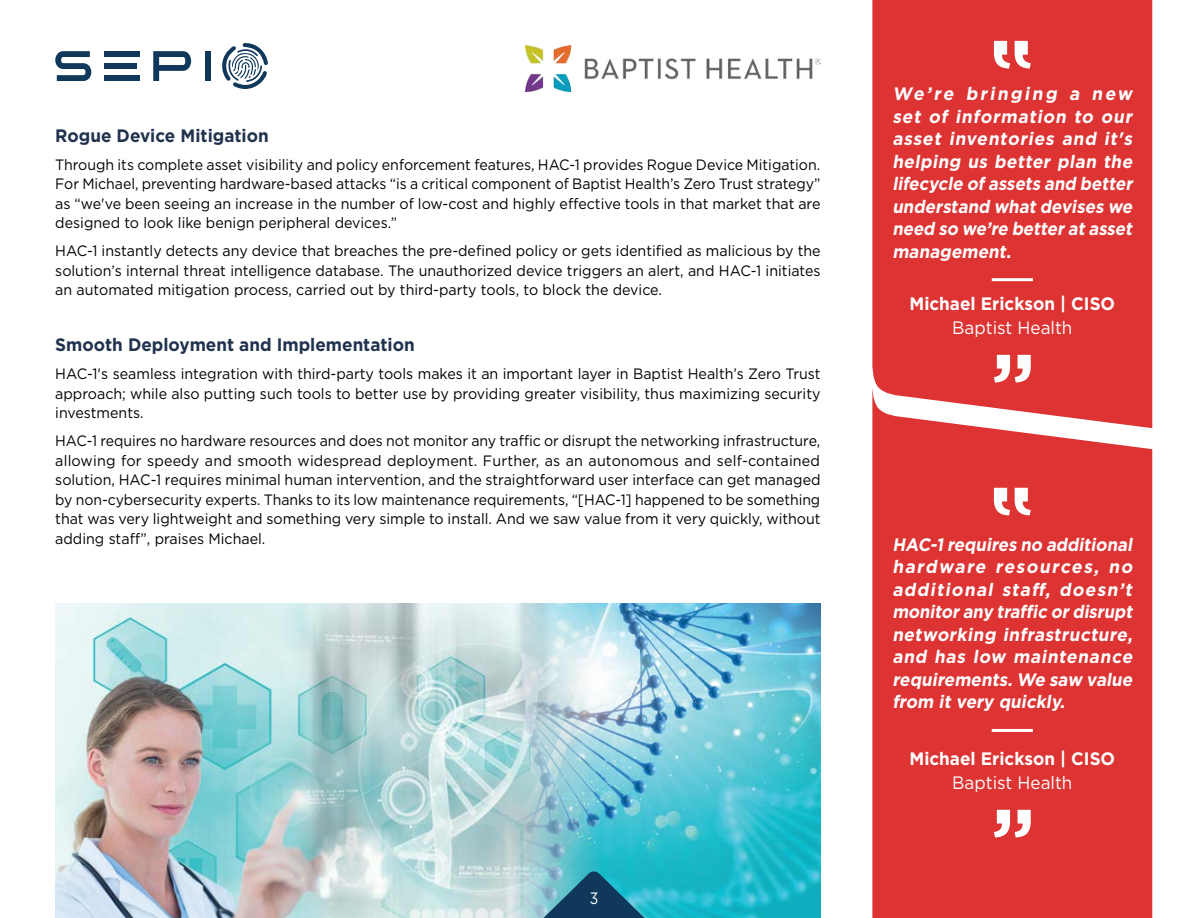
<style>
.page{position:relative;width:1188px;height:918px;background:#fff}
.page>*{position:absolute;margin:0;border:0;box-sizing:border-box;transform-origin:0 0}
.t1{font:italic 700 18px/22.5px "Gotham";color:#fff;scale:.96 1}
.t2{font:italic 700 18px "Gotham";color:#fff}
.t3{font:700 18px "Gotham";color:#20324d;scale:.95 1}
.t4{font:italic 700 18px "Gotham";color:#fff;scale:.95 1}
.t5{font:700 18px "Gotham";color:#fff;scale:.95 1}
.t6{font:italic 700 18px "Gotham";color:#fff;scale:.94 1}
.t7{font:italic 700 18px "Gotham";color:#fff;scale:.93 1}
.t8{font:18px "Gotham";color:#fff;scale:.95 1}
.t9{font:16.5px "Gotham";color:#fff;scale:.85 1}
.t10{font:15px/19.5px "Gotham";color:#000;text-align:justify;scale:.94 1}
.t11{font:15px/19.5px "Gotham";color:#000;text-align:justify;scale:.95 1}
</style>
<div class="page">
<svg style="left:55px;top:51px;width:36px;height:30px"></svg>
<svg style="left:153px;top:51px;width:38px;height:30px"></svg>
<div style="left:205px;top:51px;width:6px;height:30px;background:#10385a"></div>
<div style="left:104px;top:51px;width:35px;height:6px;background:#10385a"></div>
<div style="left:104px;top:75px;width:35px;height:6px;background:#10385a"></div>
<div style="left:104px;top:63px;width:32px;height:6px;background:#10385a"></div>
<svg style="left:222px;top:43px;width:46px;height:46px"></svg>
<img style="left:619px;top:604px;width:202px;height:314px">
<div style="left:872px;top:0;width:280px;height:386px;background:#d33"></div>
<div style="left:872px;top:386px;width:280px;height:532px;background:#d33"></div>
<img style="left:55px;top:604px;width:564px;height:314px">
<svg style="left:994px;top:41px;width:37px;height:28px"></svg>
<svg style="left:994px;top:488px;width:37px;height:27px"></svg>
<hr style="left:992px;top:278px;width:41px;height:3px;background:#fff">
<hr style="left:992px;top:729px;width:41px;height:3px;background:#fff">
<img style="left:526px;top:45px;width:295px;height:47px">
<svg style="left:994px;top:355px;width:37px;height:27px"></svg>
<svg style="left:994px;top:810px;width:37px;height:27px"></svg>
<svg style="left:534px;top:868px;width:120px;height:50px"></svg>
<p class="t3" style="left:55px;top:123px;width:226px">Rogue Device Mitigation</p>
<p class="t10" style="left:55px;top:154px;width:816px">Through its complete asset visibility and policy enforcement features, HAC-1 provides Rogue Device Mitigation.<br>For Michael, preventing hardware-based attacks “is a critical component of Baptist Health s’ Zero Trust strategy“ as “we've been seeing an increase in the number of low-cost and highly effective tools in that market that are designed to look like benign peripheral devices “.</p>
<p class="t11" style="left:55px;top:241px;width:807px">HAC-1 instantly detects any device that breaches the pre-defined policy or gets identified as malicious by the solution s’ internal threat intelligence database. The unauthorized device triggers an alert, and HAC-1 initiates an automated mitigation process, carried out by third-party tools, to block the device.</p>
<p class="t3" style="left:55px;top:333px;width:380px">Smooth Deployment and Implementation</p>
<p class="t11" style="left:55px;top:364px;width:807px">HAC-1 s' seamless integration with third-party tools makes it an important layer in Baptist Health s’ Zero Trust approach; while also putting such tools to better use by providing greater visibility, thus maximizing security investments.</p>
<p class="t10" style="left:55px;top:431px;width:816px">HAC-1 requires no hardware resources and does not monitor any traffic or disrupt the networking infrastructure, allowing for speedy and smooth widespread deployment. Further, as an autonomous and self-contained solution, HAC-1 requires minimal human intervention, and the straightforward user interface can get managed by non-cybersecurity experts. Thanks to its low maintenance requirements, “[HAC-1] happened to be something that was very lightweight and something very simple to install. And we saw value from it very quickly, without adding staff ,” praises Michael.</p>
<p class="t9" style="left:590px;top:887px;width:12px">3</p>
<p class="t2" style="left:966px;top:82px;width:96px">bringing</p>
<p class="t2" style="left:892px;top:82px;width:66px">We’re</p>
<p class="t1" style="left:892px;top:105px;width:255px">set of information to our</p>
<p class="t1" style="left:1118px;top:127px;width:20px">s'</p>
<p class="t2" style="left:1092px;top:82px;width:46px">new</p>
<p class="t2" style="left:1069px;top:82px;width:16px">a</p>
<p class="t1" style="left:892px;top:127px;width:255px">asset inventories and it helping us better plan the lifecycle of assets and better understand what devises we need so we re better at asset</p>
<p class="t6" style="left:986px;top:217px;width:11px">’</p>
<p class="t4" style="left:892px;top:239px;width:125px">management</p>
<p class="t4" style="left:1006px;top:239px;width:11px">.</p>
<p class="t5" style="left:910px;top:292px;width:218px">Michael Erickson | CISO</p>
<p class="t8" style="left:952px;top:316px;width:128px">Baptist Health</p>
<p class="t6" style="left:930px;top:532px;width:221px">-1 requires no additional</p>
<p class="t6" style="left:892px;top:532px;width:46px">HAC</p>
<p class="t2" style="left:892px;top:555px;width:245px">hardware resources, no</p>
<p class="t2" style="left:1045px;top:577px;width:92px">, doesn t’</p>
<p class="t2" style="left:892px;top:577px;width:158px">additional staff</p>
<p class="t7" style="left:892px;top:600px;width:263px">monitor any traffic or disrupt</p>
<p class="t1" style="left:1127px;top:623px;width:11px">,</p>
<p class="t1" style="left:892px;top:623px;width:255px;text-align:right">networking infrastructure and has low maintenance . We saw value</p>
<p class="t4" style="left:892px;top:667px;width:127px">requirements</p>
<p class="t4" style="left:892px;top:690px;width:183px">from it very quickly</p>
<p class="t4" style="left:1060px;top:690px;width:11px">.</p>
<p class="t5" style="left:910px;top:747px;width:218px">Michael Erickson | CISO</p>
<p class="t8" style="left:952px;top:771px;width:128px">Baptist Health</p>
</div>
